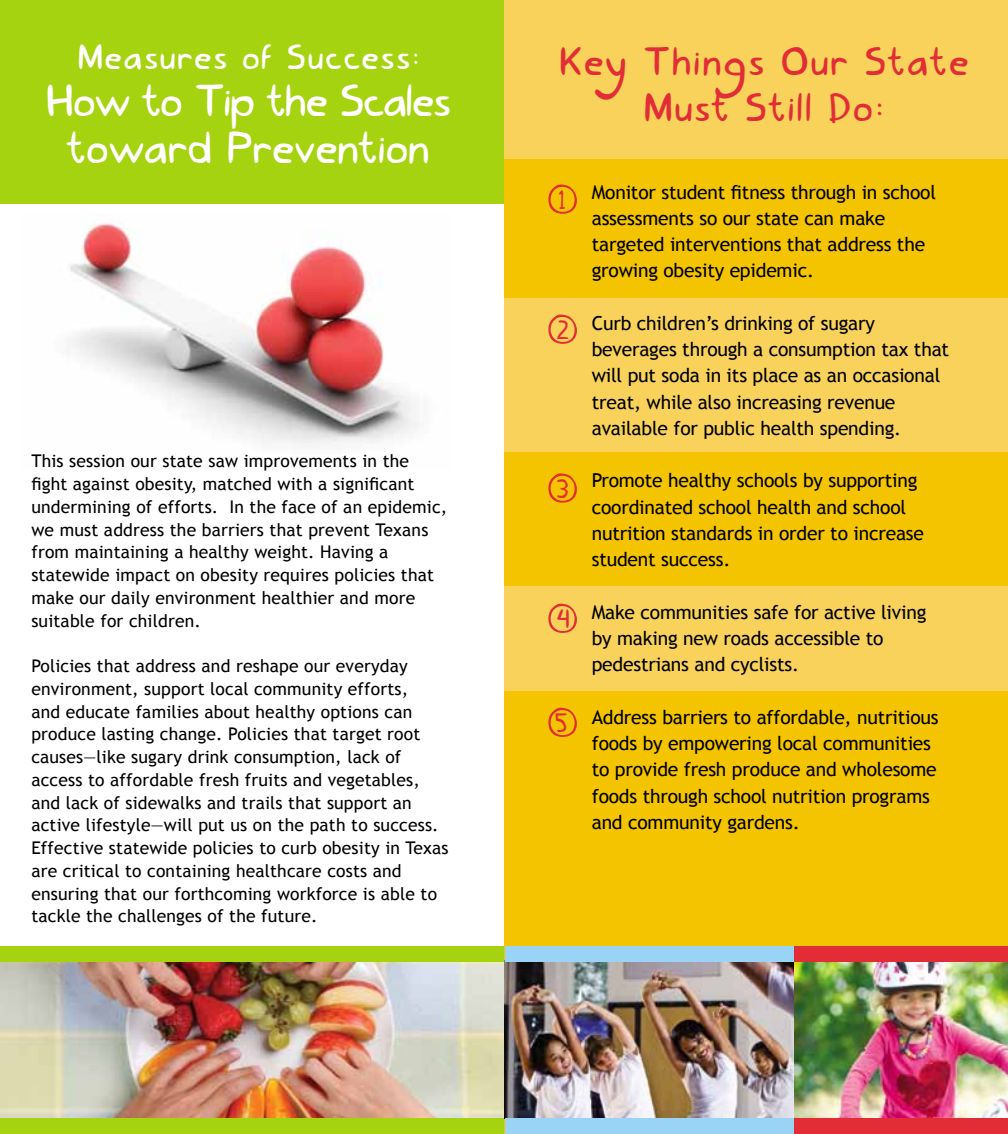
<style>
.page{position:relative;width:1008px;height:1134px;background:#fff}
.page>*{position:absolute;margin:0;border:0;box-sizing:border-box;transform-origin:0 0}
.t1{font:45.5px/47.2px "Lovely Eunike Hans";letter-spacing:.025em;color:#fff;text-align:center}
.t2{font:40.25px/45.5px "Lovely Eunike Hans";letter-spacing:.075em;color:#e22d36;text-align:center}
.t3{font:35.52px "Lovely Eunike Hans";letter-spacing:.075em;color:#fff}
.t4{font:24.85px "Lovely Eunike Hans";color:#e22d36}
.t5{font:19.25px/26.2px "Trebuchet MS";letter-spacing:-.01em;color:#000}
.t6{font:17.5px/22.8px "Trebuchet MS";letter-spacing:.01em;color:#000}
</style>
<div class="page">
<img style="left:70px;top:222px;width:349px;height:222px">
<img style="left:0;top:961px;width:505px;height:158px">
<div style="left:0;top:1119px;width:505px;height:15px;background:#a5d30f"></div>
<div style="left:0;top:946px;width:504px;height:15px;background:#a5d30f"></div>
<div style="left:0;top:0;width:504px;height:204px;background:#a5d30f"></div>
<svg style="left:505px;top:159px;width:503px;height:960px;background:#e6bb13"></svg>
<div style="left:505px;top:1119px;width:305px;height:15px;background:#99d3f5"></div>
<div style="left:505px;top:946px;width:305px;height:15px;background:#99d3f5"></div>
<svg style="left:548px;top:184px;width:29px;height:30px"></svg>
<svg style="left:548px;top:473px;width:29px;height:30px"></svg>
<svg style="left:548px;top:707px;width:29px;height:30px"></svg>
<img style="left:794px;top:961px;width:214px;height:158px">
<div style="left:794px;top:1119px;width:214px;height:15px;background:#e22d36"></div>
<div style="left:794px;top:946px;width:214px;height:15px;background:#e22d36"></div>
<div style="left:505px;top:299px;width:503px;height:153px;background:#f8d25a"></div>
<div style="left:505px;top:586px;width:503px;height:104px;background:#f8d25a"></div>
<svg style="left:548px;top:603px;width:29px;height:30px"></svg>
<svg style="left:548px;top:314px;width:29px;height:30px"></svg>
<div style="left:505px;top:0;width:503px;height:159px;background:#f8d25a"></div>
<h3 class="t3" style="left:79px;top:36px;width:342px">Measures of Success:</h3>
<h1 class="t1" style="left:48px;top:77px;width:405px">How to Tip the Scales toward Prevention</h1>
<p class="t6" style="left:31px;top:450px;width:418px">This session our state saw improvements in the fight against obesity, matched with a significant undermining of efforts. In the face of an epidemic, we must address the barriers that prevent Texans from maintaining a healthy weight. Having a statewide impact on obesity requires policies that make our daily environment healthier and more suitable for children.</p>
<p class="t6" style="left:31px;top:655px;width:419px">Policies that address and reshape our everyday environment, support local community efforts,<br>and educate families about healthy options can produce lasting change. Policies that target root causes—like sugary drink consumption, lack of access to affordable fresh fruits and vegetables, and lack of sidewalks and trails that support an active lifestyle—will put us on the path to success.<br>Effective statewide policies to curb obesity in Texas are critical to containing healthcare costs and ensuring that our forthcoming workforce is able to tackle the challenges of the future.</p>
<h2 class="t2" style="left:561px;top:39px;width:409px">Key Things Our State<br>Must Still Do:</h2>
<h3 class="t4" style="left:559px;top:186px;width:8px">1</h3>
<h3 class="t4" style="left:558px;top:316px;width:13px">2</h3>
<h3 class="t4" style="left:558px;top:475px;width:13px">3</h3>
<h3 class="t4" style="left:558px;top:605px;width:14px">4</h3>
<h3 class="t4" style="left:556px;top:709px;width:13px">5</h3>
<p class="t5" style="left:592px;top:179px;width:346px">Monitor student fitness through in school assessments so our state can make targeted interventions that address the growing obesity epidemic.</p>
<p class="t5" style="left:592px;top:310px;width:359px">Curb children’s drinking of sugary beverages through a consumption tax that will put soda in its place as an occasional treat, while also increasing revenue available for public health spending.</p>
<p class="t5" style="left:592px;top:468px;width:334px">Promote healthy schools by supporting coordinated school health and school nutrition standards in order to increase student success.</p>
<p class="t5" style="left:592px;top:599px;width:336px">Make communities safe for active living by making new roads accessible to pedestrians and cyclists.</p>
<p class="t5" style="left:592px;top:704px;width:349px">Address barriers to affordable, nutritious foods by empowering local communities to provide fresh produce and wholesome foods through school nutrition programs and community gardens.</p>
</div>
